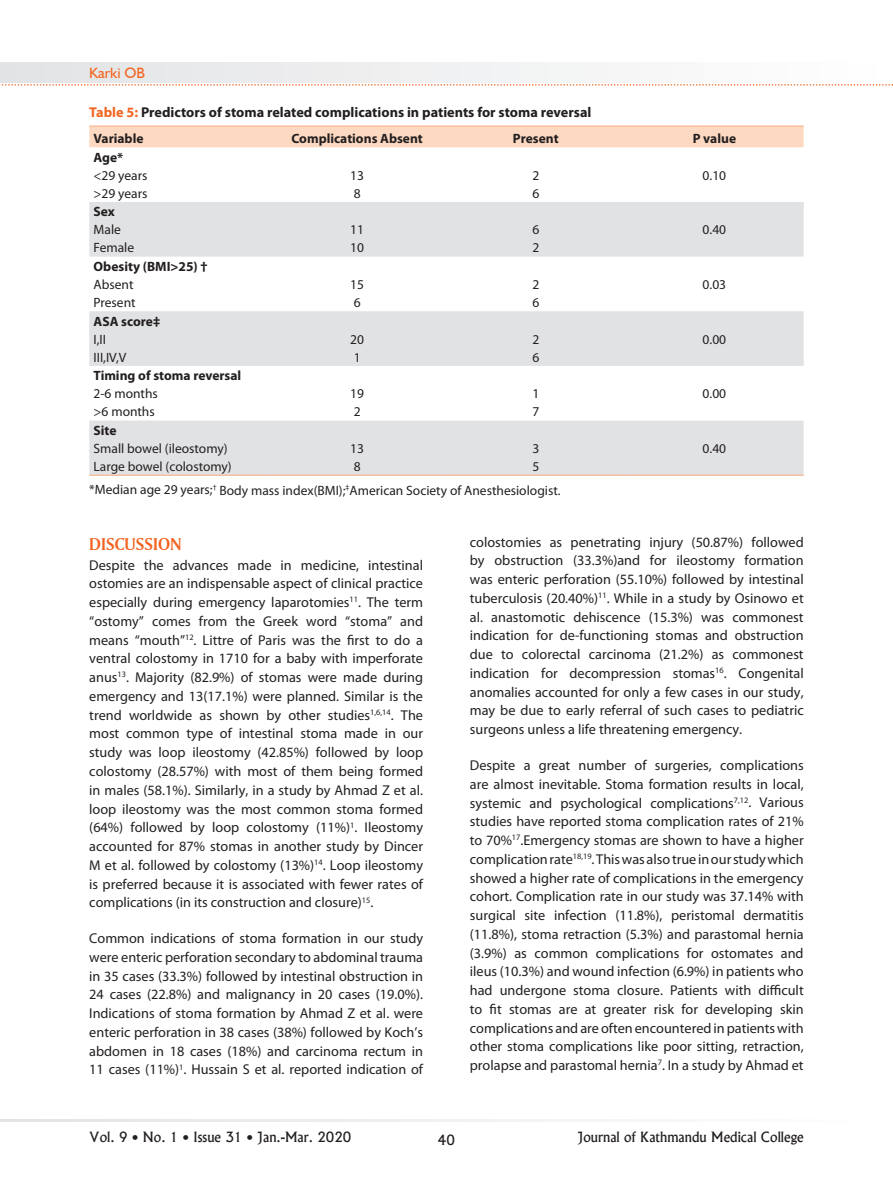
<style>
.page{position:relative;width:893px;height:1191px;background:#fff}
.page>*{position:absolute;margin:0;border:0;box-sizing:border-box;transform-origin:0 0}
.t1{font:18px "Amerigo BT Bold A";color:#f36421}
.t2{font:15px "Humanist 521 BT";color:#f36421}
.t3{font:14.25px/18.8px "Myriad Pro";color:#231f20;text-align:justify}
.t4{font:700 14.25px "Myriad Pro";color:#231f20}
.t5{font:13.5px/18px "Myriad Pro";color:#231f20}
.t6{font:700 13.5px "Myriad Pro";color:#231f20}
.t7{font:13.5px "Alaska";color:#231f20}
.s1{color:#f36421}
</style>
<div class="page">
<div style="left:0;top:63px;width:893px;height:20px;background:linear-gradient(to right,#e2e3e5,#fff)"></div>
<svg style="left:0;top:1119px;width:581px;height:2px"></svg>
<svg style="left:0;top:84px;width:893px;height:2px"></svg>
<div style="left:89px;top:127px;width:715px;height:20px;background:#fdd9c1"></div>
<svg style="left:89px;top:202px;width:715px;height:273px;fill:#e1e2e4"></svg>
<hr style="left:89px;top:475px;width:179px;height:1px;background:#f9ad80">
<hr style="left:268px;top:475px;width:178px;height:1px;background:#f9ad80">
<hr style="left:446px;top:475px;width:179px;height:1px;background:#f9ad80">
<hr style="left:625px;top:475px;width:179px;height:1px;background:#f9ad80">
<hr style="left:89px;top:125px;width:179px;height:2px;background:#f9ad80">
<hr style="left:268px;top:125px;width:178px;height:2px;background:#f9ad80">
<hr style="left:446px;top:125px;width:179px;height:2px;background:#f9ad80">
<hr style="left:625px;top:125px;width:179px;height:2px;background:#f9ad80">
<p class="t2" style="left:89px;top:63px;width:57px">Karki OB</p>
<p class="t4" style="left:89px;top:103px;width:504px"><span class="s1">Table 5:</span> Predictors of stoma related complications in patients for stoma reversal</p>
<p class="t6" style="left:94px;top:130px;width:52px">Variable</p>
<p class="t6" style="left:291px;top:130px;width:133px">Complications Absent</p>
<p class="t6" style="left:513px;top:130px;width:47px">Present</p>
<p class="t6" style="left:693px;top:130px;width:45px">P value</p>
<p class="t6" style="left:94px;top:148px;width:31px">Age*</p>
<p class="t5" style="left:94px;top:166px;width:56px">&lt;29 years &gt;29 years</p>
<p class="t5" style="left:350px;top:166px;width:15px">13<br>8</p>
<p class="t5" style="left:532px;top:166px;width:8px">2<br>6</p>
<p class="t5" style="left:703px;top:166px;width:25px">0.10</p>
<p class="t6" style="left:94px;top:203px;width:23px">Sex</p>
<p class="t5" style="left:94px;top:221px;width:42px">Male<br>Female</p>
<p class="t5" style="left:350px;top:221px;width:15px">11<br>10</p>
<p class="t5" style="left:532px;top:221px;width:8px">6<br>2</p>
<p class="t5" style="left:703px;top:221px;width:25px">0.40</p>
<p class="t6" style="left:94px;top:258px;width:116px">Obesity (BMI&gt;25) †</p>
<p class="t5" style="left:94px;top:275px;width:44px">Absent<br>Present</p>
<p class="t5" style="left:350px;top:275px;width:15px">15<br>6</p>
<p class="t5" style="left:532px;top:275px;width:8px">2<br>6</p>
<p class="t5" style="left:703px;top:275px;width:25px">0.03</p>
<p class="t6" style="left:94px;top:312px;width:68px">ASA score‡</p>
<p class="t5" style="left:94px;top:330px;width:34px">I,II<br>III,IV,V</p>
<p class="t5" style="left:350px;top:330px;width:15px">20<br>1</p>
<p class="t5" style="left:532px;top:330px;width:8px">2<br>6</p>
<p class="t5" style="left:703px;top:330px;width:25px">0.00</p>
<p class="t6" style="left:94px;top:367px;width:149px">Timing of stoma reversal</p>
<p class="t5" style="left:94px;top:384px;width:66px">2-6 months &gt;6 months</p>
<p class="t5" style="left:350px;top:384px;width:15px">19<br>2</p>
<p class="t5" style="left:532px;top:384px;width:8px">1<br>7</p>
<p class="t5" style="left:703px;top:384px;width:25px">0.00</p>
<p class="t6" style="left:94px;top:421px;width:25px">Site</p>
<p class="t5" style="left:94px;top:439px;width:140px">Small bowel (ileostomy)<br>Large bowel (colostomy)</p>
<p class="t5" style="left:350px;top:439px;width:15px">13<br>8</p>
<p class="t5" style="left:532px;top:439px;width:8px">3<br>5</p>
<p class="t5" style="left:703px;top:439px;width:25px">0.40</p>
<p class="t5" style="left:89px;top:481px;width:473px">*Median age 29 years;<sup>†</sup> Body mass index(BMI);<sup>‡</sup>American Society of Anesthesiologist.</p>
<p class="t1" style="left:89px;top:532px;width:94px">DISCUSSION</p>
<p class="t3" style="left:89px;top:555px;width:335px">Despite the advances made in medicine, intestinal ostomies are an indispensable aspect of clinical practice especially during emergency laparotomies<sup>11</sup>. The term “ostomy” comes from the Greek word “stoma” and means “mouth”<sup>12</sup>. Littre of Paris was the first to do a ventral colostomy in 1710 for a baby with imperforate anus<sup>13</sup>. Majority (82.9%) of stomas were made during emergency and 13(17.1%) were planned. Similar is the trend worldwide as shown by other studies<sup>1,6,14</sup>. The most common type of intestinal stoma made in our study was loop ileostomy (42.85%) followed by loop colostomy (28.57%) with most of them being formed in males (58.1%). Similarly, in a study by Ahmad Z et al. loop ileostomy was the most common stoma formed (64%) followed by loop colostomy (11%)<sup>1</sup>. Ileostomy accounted for 87% stomas in another study by Dincer M et al. followed by colostomy (13%)<sup>14</sup>. Loop ileostomy is preferred because it is associated with fewer rates of complications (in its construction and closure)<sup>15</sup>.</p>
<p class="t3" style="left:89px;top:928px;width:335px">Common indications of stoma formation in our study were enteric perforation secondary to abdominal trauma in 35 cases (33.3%) followed by intestinal obstruction in 24 cases (22.8%) and malignancy in 20 cases (19.0%).<br>Indications of stoma formation by Ahmad Z et al. were enteric perforation in 38 cases (38%) followed by Koch’s abdomen in 18 cases (18%) and carcinoma rectum in 11 cases (11%)<sup>1</sup>. Hussain S et al. reported indication of</p>
<p class="t3" style="left:470px;top:532px;width:335px">colostomies as penetrating injury (50.87%) followed by obstruction (33.3%)and for ileostomy formation was enteric perforation (55.10%) followed by intestinal tuberculosis (20.40%)<sup>11</sup>. While in a study by Osinowo et al. anastomotic dehiscence (15.3%) was commonest indication for de-functioning stomas and obstruction due to colorectal carcinoma (21.2%) as commonest indication for decompression stomas<sup>16</sup>. Congenital anomalies accounted for only a few cases in our study, may be due to early referral of such cases to pediatric surgeons unless a life threatening emergency.</p>
<p class="t3" style="left:470px;top:755px;width:335px">Despite a great number of surgeries, complications are almost inevitable. Stoma formation results in local, systemic and psychological complications<sup>7,12</sup>. Various studies have reported stoma complication rates of 21% to 70%<sup>17</sup>.Emergency stomas are shown to have a higher complication rate<sup>18,19</sup>. This was also true in our study which showed a higher rate of complications in the emergency cohort. Complication rate in our study was 37.14% with surgical site infection (11.8%), peristomal dermatitis (11.8%), stoma retraction (5.3%) and parastomal hernia (3.9%) as common complications for ostomates and ileus (10.3%) and wound infection (6.9%) in patients who had undergone stoma closure. Patients with difficult to fit stomas are at greater risk for developing skin complications and are often encountered in patients with other stoma complications like poor sitting, retraction, prolapse and parastomal hernia<sup>7</sup>. In a study by Ahmad et</p>
<p class="t7" style="left:89px;top:1129px;width:264px">Vol. 9 • No. 1 • Issue 31 • Jan.-Mar. 2020</p>
<p class="t7" style="left:438px;top:1131px;width:19px">40</p>
<p class="t7" style="left:578px;top:1129px;width:227px">Journal of Kathmandu Medical College</p>
</div>
